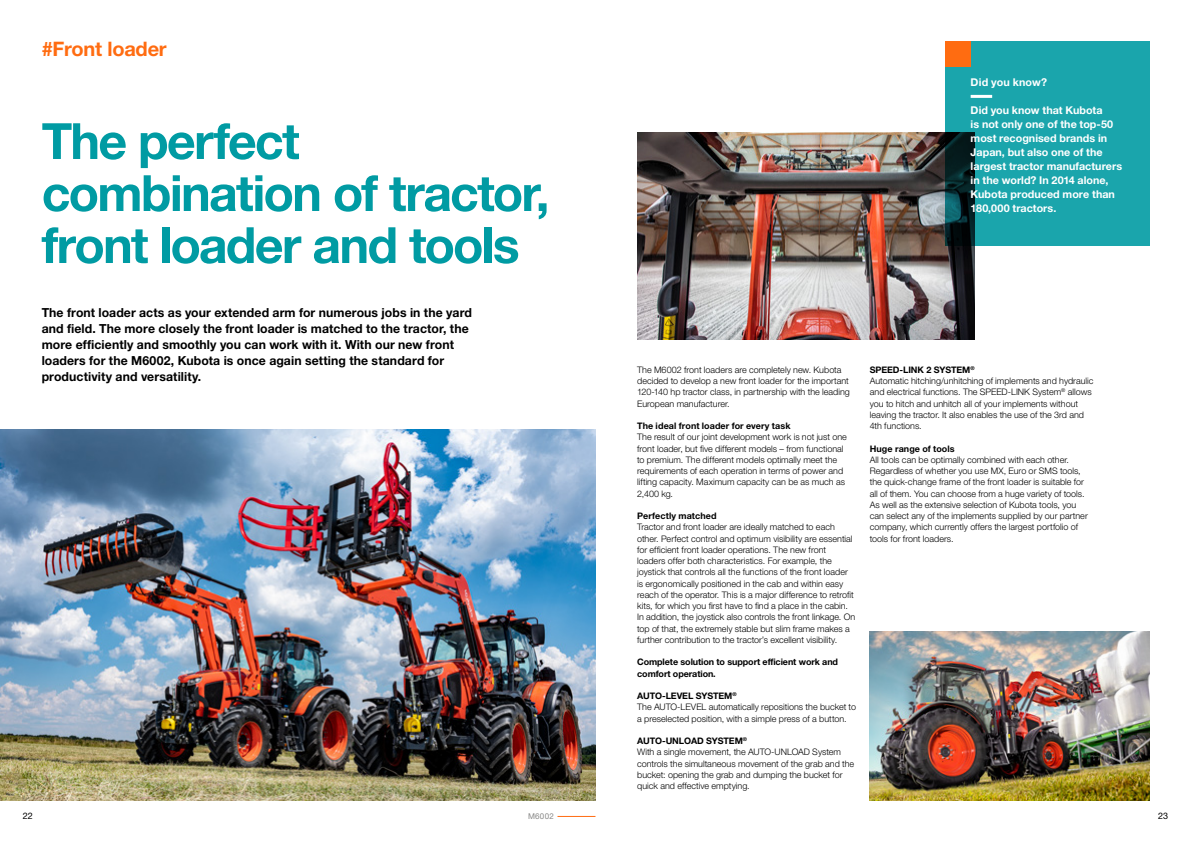
<style>
.page{position:relative;width:1191px;height:842px;background:#fff}
.page>*{position:absolute;margin:0;border:0;box-sizing:border-box;transform-origin:0 0}
.t1{font:700 50px/52px "Helvetica Neue LT Pro";letter-spacing:-.035em;color:#009ba3}
.t2{font:700 20px "Helvetica Neue LT Pro";letter-spacing:-.01em;color:#ff6c11}
.t3{font:700 12.5px/16px "Helvetica Neue LT Pro";letter-spacing:.005em;color:#000}
.t4{font:700 10.8px/14px "Helvetica Neue LT Pro";color:#fff}
.t5{font:300 9px/11.2px "Helvetica Neue LT Pro";color:#000}
.t6{font:700 9px "Helvetica Neue LT Pro";letter-spacing:.01em;color:#000}
.t7{font:700 9px/11.2px "Helvetica Neue LT Pro";letter-spacing:-.01em;color:#000}
.t8{font:9px "Helvetica Neue LT Std";color:#000}
.t9{font:8px "Helvetica Neue LT Std";letter-spacing:.03em;color:#878786}
.s1{font-weight:700}
</style>
<div class="page">
<hr style="left:557px;top:816px;width:38px;height:1px;background:#ff6c11">
<img style="left:637px;top:132px;width:337px;height:207px">
<img style="left:0;top:429px;width:595px;height:371px">
<img style="left:870px;top:631px;width:279px;height:169px">
<svg style="left:945px;top:42px;width:204px;height:204px;fill:#1aa5ac"></svg>
<hr style="left:970px;top:95px;width:22px;height:3px;background:#fff">
<div style="left:945px;top:42px;width:25px;height:25px;background:#ff6c11"></div>
<h2 class="t2" style="left:42px;top:36px;width:127px">#Front loader</h2>
<h1 class="t1" style="left:42px;top:114px;width:509px">The perfect combination of tractor, front loader and tools</h1>
<p class="t3" style="left:42px;top:304px;width:432px">The front loader acts as your extended arm for numerous jobs in the yard and field. The more closely the front loader is matched to the tractor, the more efficiently and smoothly you can work with it. With our new front loaders for the M6002, Kubota is once again setting the standard for productivity and versatility.</p>
<p class="t4" style="left:970px;top:75px;width:78px">Did you know?</p>
<p class="t4" style="left:970px;top:103px;width:153px">Did you know that Kubota<br>is not only one of the top-50 most recognised brands in<br>Japan, but also one of the largest tractor manufacturers in the world? In 2014 alone,<br>Kubota produced more than<br>180,000 tractors.</p>
<p class="t5" style="left:637px;top:364px;width:214px">The M6002 front loaders are completely new. Kubota decided to develop a new front loader for the important 120-140 hp tractor class, in partnership with the leading European manufacturer.</p>
<p class="t6" style="left:637px;top:420px;width:155px">The ideal front loader for every task</p>
<p class="t5" style="left:637px;top:431px;width:211px">The result of our joint development work is not just one front loader, but five different models – from functional to premium. The different models optimally meet the requirements of each operation in terms of power and lifting capacity. Maximum capacity can be as much as 2,400 kg.</p>
<p class="t6" style="left:637px;top:510px;width:81px">Perfectly matched</p>
<p class="t5" style="left:637px;top:521px;width:220px">Tractor and front loader are ideally matched to each other. Perfect control and optimum visibility are essential for efficient front loader operations. The new front loaders offer both characteristics. For example, the joystick that controls all the functions of the front loader is ergonomically positioned in the cab and within easy reach of the operator. This is a major difference to retrofit kits, for which you first have to find a place in the cabin.<br>In addition, the joystick also controls the front linkage. On top of that, the extremely stable but slim frame makes a further contribution to the tractor’s excellent visibility.</p>
<p class="t7" style="left:637px;top:656px;width:202px">Complete solution to support efficient work and comfort operation.</p>
<p class="t5" style="left:637px;top:690px;width:220px"><span class="s1">AUTO-LEVEL SYSTEM</span><sup>®<br></sup>The AUTO-LEVEL automatically repositions the bucket to a preselected position, with a simple press of a button.</p>
<p class="t5" style="left:637px;top:735px;width:219px"><span class="s1">AUTO-UNLOAD SYSTEM</span><sup>®<br></sup>With a single movement, the AUTO-UNLOAD System controls the simultaneous movement of the grab and the bucket: opening the grab and dumping the bucket for quick and effective emptying.</p>
<p class="t5" style="left:870px;top:364px;width:225px"><span class="s1">SPEED-LINK 2 SYSTEM</span><sup>®<br></sup>Automatic hitching/unhitching of implements and hydraulic and electrical functions. The SPEED-LINK System<sup>®</sup> allows you to hitch and unhitch all of your implements without leaving the tractor. It also enables the use of the 3rd and 4th functions.</p>
<p class="t6" style="left:870px;top:443px;width:86px">Huge range of tools</p>
<p class="t5" style="left:870px;top:454px;width:219px">All tools can be optimally combined with each other.<br>Regardless of whether you use MX, Euro or SMS tools, the quick-change frame of the front loader is suitable for all of them. You can choose from a huge variety of tools.<br>As well as the extensive selection of Kubota tools, you can select any of the implements supplied by our partner company, which currently offers the largest portfolio of tools for front loaders.</p>
<p class="t8" style="left:23px;top:811px;width:12px">22</p>
<p class="t9" style="left:528px;top:812px;width:27px">M6002</p>
<p class="t8" style="left:1158px;top:811px;width:11px">23</p>
</div>
